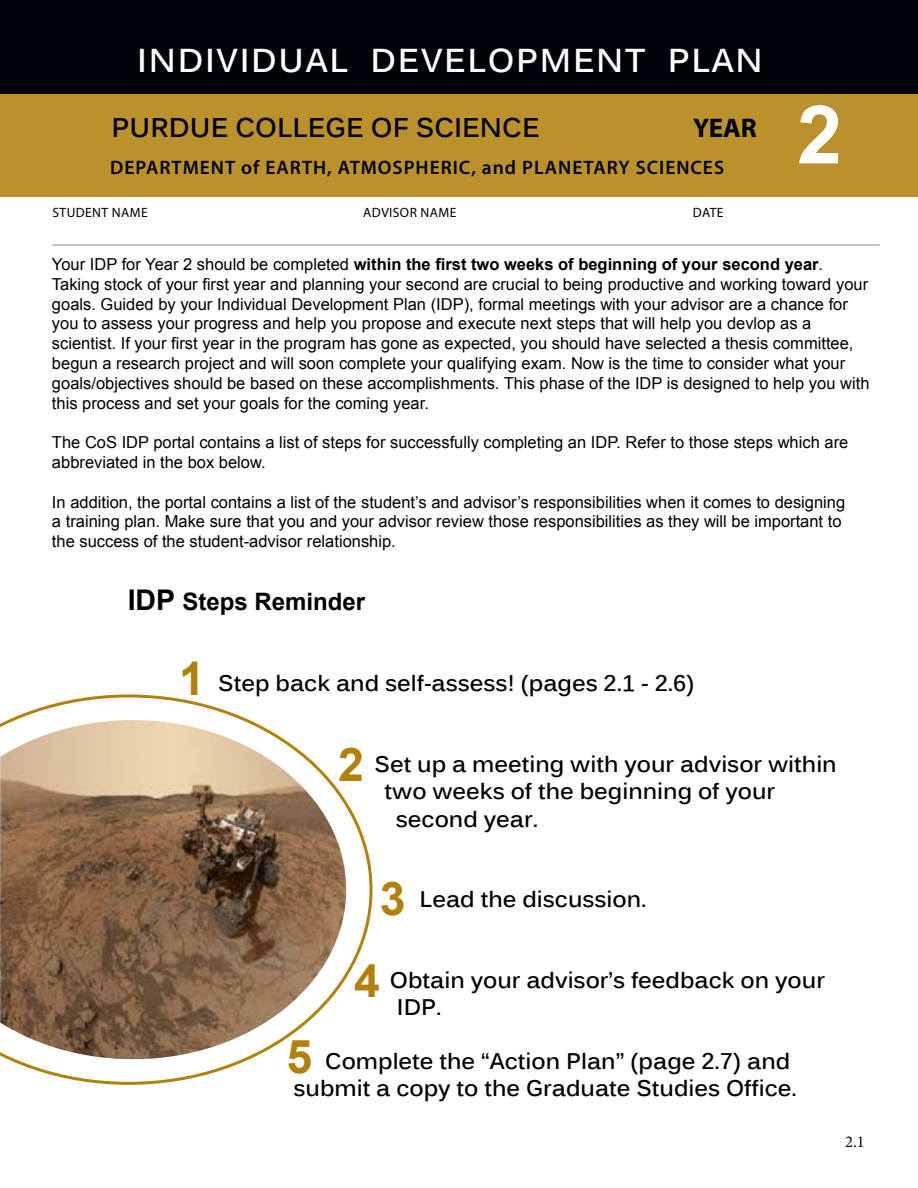
<style>
.page{position:relative;width:918px;height:1188px;background:#fff}
.page>*{position:absolute;margin:0;border:0;box-sizing:border-box;transform-origin:0 0}
.t1{font:700 81px "Arial";color:#fff}
.t2{font:700 46.5px/82.1px "Arial";color:#b1810b;text-align:center}
.t3{font:700 33px "Kalinga";letter-spacing:.05em;color:#fff}
.t4{font:700 27px "Kalinga";color:#000}
.t5{font:700 27px "Myriad Pro";color:#000}
.t6{font:700 24px "Arial";color:#000}
.t7{font:700 22.5px/27px "Kalinga";color:#000}
.t8{font:600 19.5px "Myriad Pro";letter-spacing:.05em;color:#000309}
.t9{font:16.5px/19.8px "Arial";color:#000}
.t10{font:16.5px "Minion Pro";color:#000}
.t11{font:13.5px "Myriad Pro";letter-spacing:.03em;color:#000}
.s1{font-weight:700}
.s2{font-size:28.5px}
</style>
<div class="page">
<div style="left:0;top:0;width:918px;height:196px;background:#bb912b"></div>
<div style="left:0;top:0;width:918px;height:94px;background:#000309"></div>
<svg style="left:53px;top:694px;width:320px;height:264px"></svg>
<img style="left:33px;top:704px;width:324px;height:381px">
<svg style="left:0;top:710px;width:357px;height:360px"></svg>
<hr style="left:52px;top:245px;width:828px;height:1px;background:#86888a">
<h3 class="t3" style="left:137px;top:39px;width:627px">INDIVIDUAL DEVELOPMENT PLAN</h3>
<h3 class="t4" style="left:112px;top:109px;width:430px">PURDUE COLLEGE OF SCIENCE</h3>
<h3 class="t5" style="left:693px;top:110px;width:65px">YEAR</h3>
<p class="t8" style="left:110px;top:155px;width:615px">DEPARTMENT of EARTH, ATMOSPHERIC, and PLANETARY SCIENCES</p>
<p class="t11" style="left:52px;top:204px;width:97px">STUDENT NAME</p>
<p class="t11" style="left:363px;top:204px;width:95px">ADVISOR NAME</p>
<p class="t11" style="left:693px;top:204px;width:32px">DATE</p>
<h1 class="t1" style="left:797px;top:81px;width:47px">2</h1>
<p class="t9" style="left:52px;top:254px;width:819px">Your IDP for Year 2 should be completed <span class="s1">within the first two weeks of beginning of your second year</span>.<br>Taking stock of your first year and planning your second are crucial to being productive and working toward your goals. Guided by your Individual Development Plan (IDP), formal meetings with your advisor are a chance for you to assess your progress and help you propose and execute next steps that will help you devlop as a scientist. If your first year in the program has gone as expected, you should have selected a thesis committee, begun a research project and will soon complete your qualifying exam. Now is the time to consider what your goals/objectives should be based on these accomplishments. This phase of the IDP is designed to help you with this process and set your goals for the coming year.</p>
<p class="t9" style="left:52px;top:433px;width:798px">The CoS IDP portal contains a list of steps for successfully completing an IDP. Refer to those steps which are abbreviated in the box below.</p>
<p class="t9" style="left:52px;top:492px;width:795px">In addition, the portal contains a list of the student’s and advisor’s responsibilities when it comes to designing a training plan. Make sure that you and your advisor review those responsibilities as they will be important to the success of the student-advisor relationship.</p>
<h3 class="t6" style="left:128px;top:586px;width:239px"><span class="s2">IDP</span> Steps Reminder</h3>
<h2 class="t2" style="left:179px;top:639px;width:27px">1</h2>
<h3 class="t7" style="left:218px;top:672px;width:478px">Step back and self-assess! (pages 2.1 - 2.6)</h3>
<h2 class="t2" style="left:338px;top:725px;width:27px">2</h2>
<h3 class="t7" style="left:375px;top:753px;width:464px">Set up a meeting with your advisor within</h3>
<h3 class="t7" style="left:396px;top:778px;width:381px;line-height:28.5px;text-indent:-11px">two weeks of the beginning of your second year.</h3>
<h2 class="t2" style="left:354px;top:859px;width:53px">3<br>4</h2>
<h3 class="t7" style="left:420px;top:888px;width:228px">Lead the discussion.</h3>
<h3 class="t7" style="left:397px;top:969px;width:430px;text-indent:-7px">Obtain your advisor’s feedback on your<br>IDP.</h3>
<h3 class="t7" style="left:293px;top:1050px;width:505px;text-align:right">Complete the “Action Plan” (page 2.7) and submit a copy to the Graduate Studies Office.</h3>
<h2 class="t2" style="left:286px;top:1017px;width:27px">5</h2>
<p class="t10" style="left:845px;top:1131px;width:21px">2.1</p>
</div>
